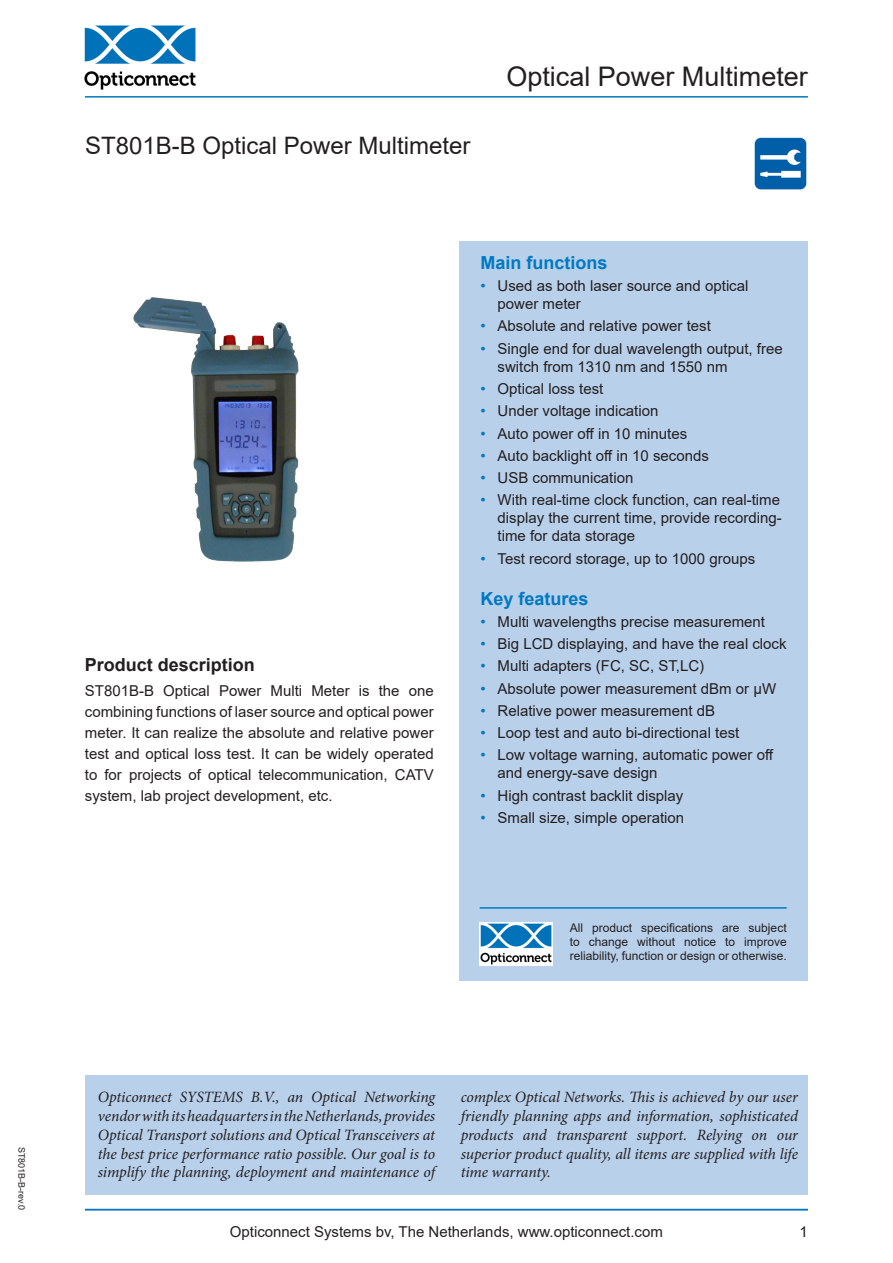
<style>
.page{position:relative;width:893px;height:1263px;background:#fff}
.page>*{position:absolute;margin:0;border:0;box-sizing:border-box;transform-origin:0 0}
.t1{font:27px "Arial";color:#231f20}
._1b_Title_product{font:24px "Arial";color:#231f20}
._4a_tussenkop{font:700 18px "Arial";color:#0079c2}
._4a_tussenkop-2{font:700 18px "Arial";color:#231f20}
.t2{font:italic 15.75px/18.9px "Minion Pro";letter-spacing:-.01em;color:#231f20;text-align:justify}
._3a_plat{font:15px/18px "Arial";color:#231f20}
.Foottxt{font:15px "Arial";color:#231f20}
.t3{font:12px/14.4px "Arial";color:#231f20;text-align:justify}
.t4{font:9px "Arial";color:#231f20}
.s1{color:#0079c2}
</style>
<div class="page">
<div style="left:459px;top:242px;width:349px;height:739px;background:#b9d0eb"></div>
<img style="left:480px;top:922px;width:73px;height:43px">
<hr style="left:480px;top:907px;width:307px;height:2px;background:#0079c2">
<img style="left:133px;top:297px;width:166px;height:265px">
<img style="left:84px;top:25px;width:112px;height:65px">
<hr style="left:85px;top:96px;width:723px;height:2px;background:#0079c2">
<hr style="left:85px;top:1209px;width:723px;height:1px;background:#0079c2">
<div style="left:85px;top:1076px;width:723px;height:119px;background:#b9d0eb"></div>
<img style="left:754px;top:137px;width:53px;height:53px">
<p class="t4" style="left:28px;top:1146px;width:65px;rotate:90deg">ST801B-B-rev.0</p>
<p class="_1b_Title_product" style="left:85px;top:129px;width:387px">ST801B-B Optical Power Multimeter</p>
<h1 class="t1" style="left:506px;top:58px;width:303px">Optical Power Multimeter</h1>
<p class="_4a_tussenkop-2" style="left:85px;top:651px;width:172px">Product description</p>
<p class="_3a_plat" style="left:85px;top:680px;width:350px;line-height:21px;text-align:justify">ST801B-B Optical Power Multi Meter is the one combining functions of laser source and optical power meter. It can realize the absolute and relative power test and optical loss test. It can be widely operated to for projects of optical telecommunication, CATV system, lab project development, etc.</p>
<p class="_4a_tussenkop" style="left:480px;top:250px;width:129px">Main functions</p>
<p class="_3a_plat" style="left:497px;top:277px;width:252px;text-indent:-17px"><span class="s1">•</span> Used as both laser source and optical power meter</p>
<p class="_3a_plat" style="left:480px;top:317px;width:232px"><span class="s1">•</span> Absolute and relative power test</p>
<p class="_3a_plat" style="left:497px;top:339px;width:287px;text-indent:-17px"><span class="s1">•</span> Single end for dual wavelength output, free switch from 1310 nm and 1550 nm</p>
<p class="_3a_plat" style="left:480px;top:380px;width:124px"><span class="s1">•</span> Optical loss test</p>
<p class="_3a_plat" style="left:480px;top:402px;width:179px"><span class="s1">•</span> Under voltage indication</p>
<p class="_3a_plat" style="left:480px;top:424px;width:208px"><span class="s1">•</span> Auto power off in 10 minutes</p>
<p class="_3a_plat" style="left:480px;top:446px;width:230px"><span class="s1">•</span> Auto backlight off in 10 seconds</p>
<p class="_3a_plat" style="left:480px;top:469px;width:154px"><span class="s1">•</span> USB communication</p>
<p class="_3a_plat" style="left:497px;top:491px;width:286px;text-align:justify;text-indent:-17px"><span class="s1">•</span> With real-time clock function, can real-time display the current time, provide recording&shy;time for data storage</p>
<p class="_3a_plat" style="left:480px;top:549px;width:276px"><span class="s1">•</span> Test record storage, up to 1000 groups</p>
<p class="_4a_tussenkop" style="left:480px;top:585px;width:110px">Key features</p>
<p class="_3a_plat" style="left:480px;top:612px;width:286px"><span class="s1">•</span> Multi wavelengths precise measurement</p>
<p class="_3a_plat" style="left:480px;top:635px;width:308px"><span class="s1">•</span> Big LCD displaying, and have the real clock</p>
<p class="_3a_plat" style="left:480px;top:657px;width:225px"><span class="s1">•</span> Multi adapters (FC, SC, ST,LC)</p>
<p class="_3a_plat" style="left:480px;top:679px;width:297px"><span class="s1">•</span> Absolute power measurement dBm or µW</p>
<p class="_3a_plat" style="left:480px;top:701px;width:236px"><span class="s1">•</span> Relative power measurement dB</p>
<p class="_3a_plat" style="left:480px;top:724px;width:260px"><span class="s1">•</span> Loop test and auto bi-directional test</p>
<p class="_3a_plat" style="left:497px;top:746px;width:278px;text-indent:-17px"><span class="s1">•</span> Low voltage warning, automatic power off and energy-save design</p>
<p class="_3a_plat" style="left:480px;top:786px;width:204px"><span class="s1">•</span> High contrast backlit display</p>
<p class="_3a_plat" style="left:480px;top:808px;width:205px"><span class="s1">•</span> Small size, simple operation</p>
<p class="t3" style="left:570px;top:920px;width:218px">All product specifications are subject to change without notice to improve reliability, function or design or otherwise.</p>
<p class="t2" style="left:98px;top:1087px;width:339px">Opticonnect SYSTEMS B.V., an Optical Networking vendor with its headquarters in the Netherlands, provides Optical Transport solutions and Optical Transceivers at the best price performance ratio possible. Our goal is to simplify the planning, deployment and maintenance of</p>
<p class="t2" style="left:461px;top:1087px;width:339px">complex Optical Networks. This is achieved by our user friendly planning apps and information, sophisticated products and transparent support. Relying on our superior product quality, all items are supplied with life time warranty.</p>
<p class="_3a_plat" style="left:230px;top:1223px;width:434px">Opticonnect Systems bv, The Netherlands, www.opticonnect.com</p>
<p class="Foottxt" style="left:800px;top:1222px;width:10px">1</p>
</div>
